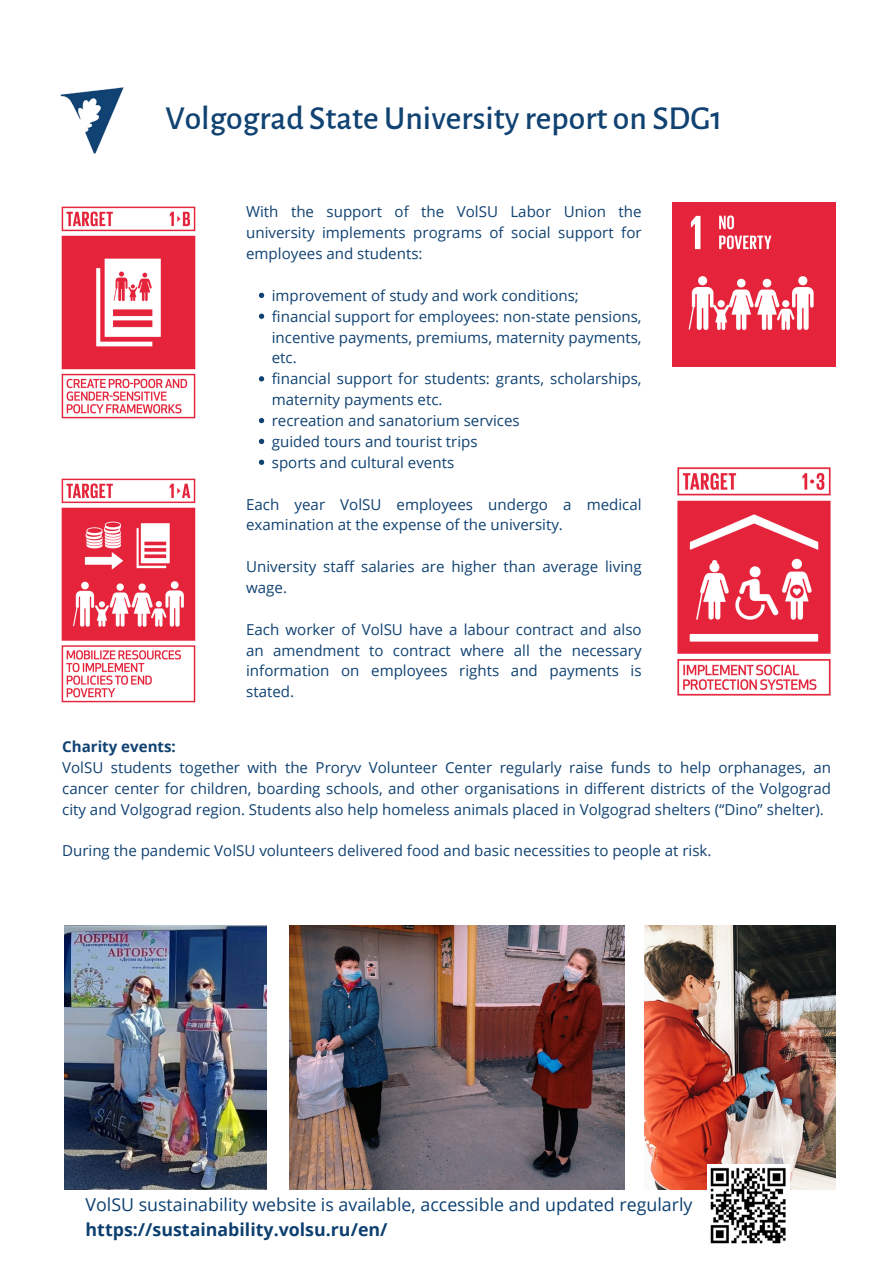
<style>
.page{position:relative;width:893px;height:1263px;background:#fff}
.page>*{position:absolute;margin:0;border:0;box-sizing:border-box;transform-origin:0 0}
.t1{font:500 33.6px "Alegreya Sans";color:#104272}
.t2{font:17.77px "Open Sans";color:#0d4070}
.t3{font:700 17.77px "Open Sans";color:#0d4070}
.t4{font:15.08px/20.9px "Open Sans";color:#104272;text-align:justify}
.t5{font:700 15.08px "Open Sans";color:#104272}
</style>
<div class="page">
<img style="left:60px;top:87px;width:64px;height:67px">
<img style="left:672px;top:203px;width:163px;height:163px">
<img style="left:677px;top:467px;width:154px;height:229px">
<img style="left:61px;top:206px;width:135px;height:213px">
<img style="left:61px;top:478px;width:135px;height:225px">
<img style="left:64px;top:925px;width:202px;height:265px">
<img style="left:290px;top:925px;width:335px;height:265px">
<img style="left:644px;top:925px;width:191px;height:265px">
<svg style="left:259px;top:293px;width:5px;height:5px"></svg>
<svg style="left:259px;top:314px;width:5px;height:5px"></svg>
<svg style="left:259px;top:376px;width:5px;height:5px"></svg>
<svg style="left:259px;top:418px;width:5px;height:5px"></svg>
<svg style="left:259px;top:439px;width:5px;height:5px"></svg>
<svg style="left:259px;top:460px;width:5px;height:5px"></svg>
<img style="left:708px;top:1165px;width:81px;height:79px">
<p class="t1" style="left:165px;top:102px;width:558px">Volgograd State University report on SDG1</p>
<p class="t4" style="left:246px;top:201px;width:397px">With the support of the VolSU Labor Union the university implements programs of social support for employees and students:</p>
<p class="t4" style="left:272px;top:285px;width:309px">improvement of study and work conditions;</p>
<p class="t4" style="left:272px;top:305px;width:371px">financial support for employees: non-state pensions, incentive payments, premiums, maternity payments, etc.</p>
<p class="t4" style="left:272px;top:368px;width:371px">financial support for students: grants, scholarships, maternity payments etc.</p>
<p class="t4" style="left:272px;top:410px;width:249px">recreation and sanatorium services</p>
<p class="t4" style="left:272px;top:431px;width:207px">guided tours and tourist trips</p>
<p class="t4" style="left:272px;top:451px;width:184px">sports and cultural events</p>
<p class="t4" style="left:246px;top:493px;width:397px">Each year VolSU employees undergo a medical examination at the expense of the university.</p>
<p class="t4" style="left:246px;top:556px;width:397px">University staff salaries are higher than average living wage.</p>
<p class="t4" style="left:246px;top:618px;width:397px">Each worker of VolSU have a labour contract and also an amendment to contract where all the necessary information on employees rights and payments is stated.</p>
<p class="t5" style="left:62px;top:736px;width:115px">Charity events:</p>
<p class="t4" style="left:62px;top:757px;width:770px">VolSU students together with the Proryv Volunteer Center regularly raise funds to help orphanages, an cancer center for children, boarding schools, and other organisations in different districts of the Volgograd city and Volgograd region. Students also help homeless animals placed in Volgograd shelters (“Dino” shelter).</p>
<p class="t4" style="left:62px;top:840px;width:651px">During the pandemic VolSU volunteers delivered food and basic necessities to people at risk.</p>
<p class="t2" style="left:86px;top:1192px;width:608px">VolSU sustainability website is available, accessible and updated regularly</p>
<p class="t3" style="left:86px;top:1217px;width:303px">https://sustainability.volsu.ru/en/</p>
</div>
